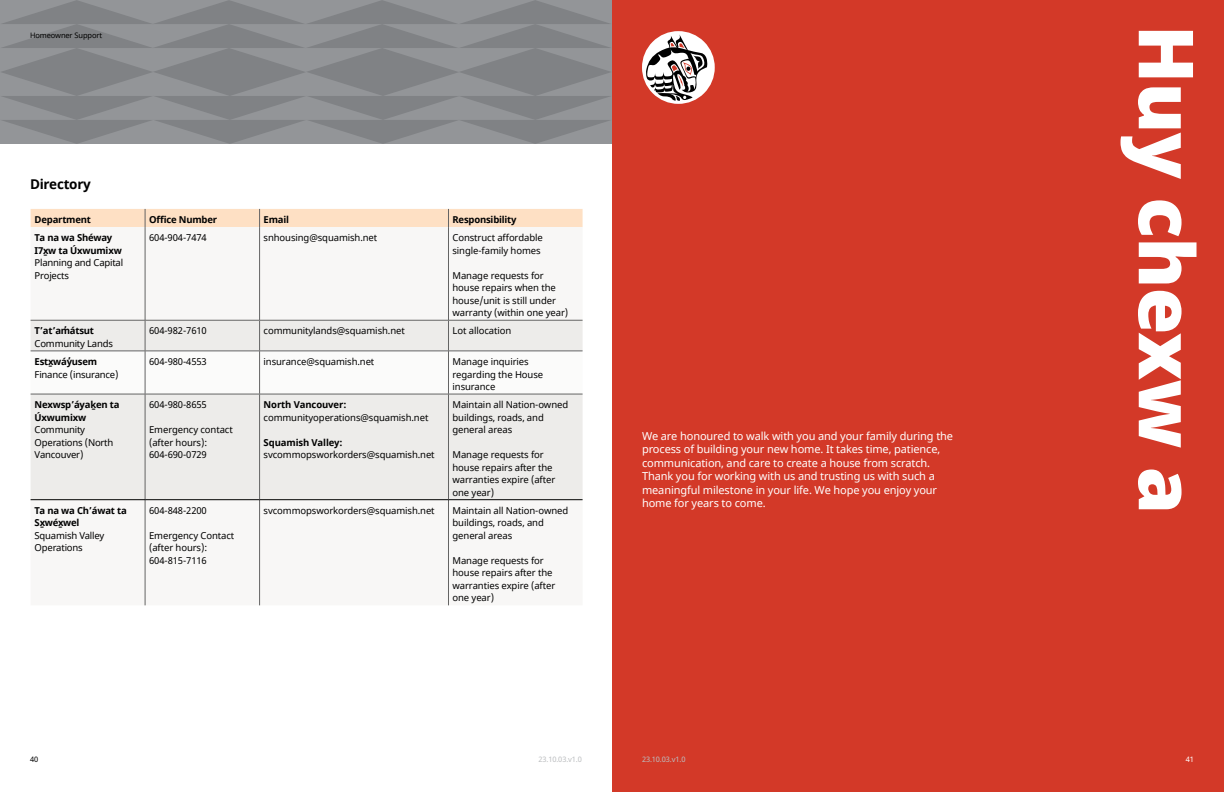
<style>
.page{position:relative;width:1224px;height:792px;background:#fff}
.page>*{position:absolute;margin:0;border:0;box-sizing:border-box;transform-origin:0 0}
.t1{font:900 76px "Noto Sans";letter-spacing:-.01em;color:#fff}
.t2{font:700 13.5px "Noto Sans";letter-spacing:-.02em;color:#000}
.t3{font:11px/13.5px "Noto Sans";letter-spacing:-.01em;color:#fff}
.t4{font:9.5px/12.5px "Noto Sans";letter-spacing:-.01em;color:#000}
.t5{font:700 9.5px/12.5px "Noto Sans";letter-spacing:-.02em;color:#000}
.t6{font:7.5px "Noto Sans";letter-spacing:-.015em;color:#bcbec0}
.t7{font:7.5px "Noto Sans";letter-spacing:-.015em;color:#000}
.t8{font:7.5px "Noto Sans";color:#fff}
</style>
<div class="page">
<div style="left:612px;top:0;width:612px;height:792px;background:#d33928"></div>
<svg style="left:642px;top:31px;width:73px;height:73px"></svg>
<div style="left:31px;top:227px;width:552px;height:378px;background:#f8f7f6"></div>
<div style="left:31px;top:321px;width:552px;height:178px;background:#edecea"></div>
<svg style="left:31px;top:352px;width:552px;height:42px"></svg>
<div style="left:31px;top:209px;width:552px;height:18px;background:#fee0c4"></div>
<hr style="left:145px;top:227px;width:1px;height:93px;background:#646464">
<hr style="left:259px;top:227px;width:1px;height:93px;background:#646464">
<hr style="left:448px;top:227px;width:1px;height:93px;background:#646464">
<hr style="left:31px;top:320px;width:114px;height:1px;background:#646464">
<hr style="left:145px;top:320px;width:115px;height:1px;background:#646464">
<hr style="left:145px;top:320px;width:1px;height:31px;background:#646464">
<hr style="left:260px;top:320px;width:188px;height:1px;background:#646464">
<hr style="left:259px;top:320px;width:1px;height:31px;background:#646464">
<hr style="left:448px;top:320px;width:135px;height:1px;background:#646464">
<hr style="left:448px;top:320px;width:1px;height:31px;background:#646464">
<hr style="left:31px;top:351px;width:114px;height:1px;background:#646464">
<hr style="left:145px;top:351px;width:115px;height:1px;background:#646464">
<hr style="left:145px;top:351px;width:1px;height:43px;background:#646464">
<hr style="left:260px;top:351px;width:188px;height:1px;background:#646464">
<hr style="left:259px;top:351px;width:1px;height:43px;background:#646464">
<hr style="left:448px;top:351px;width:135px;height:1px;background:#646464">
<hr style="left:448px;top:351px;width:1px;height:43px;background:#646464">
<hr style="left:31px;top:394px;width:114px;height:1px;background:#646464">
<hr style="left:145px;top:394px;width:115px;height:1px;background:#646464">
<hr style="left:145px;top:394px;width:1px;height:105px;background:#646464">
<hr style="left:260px;top:394px;width:188px;height:1px;background:#646464">
<hr style="left:259px;top:394px;width:1px;height:105px;background:#646464">
<hr style="left:448px;top:394px;width:135px;height:1px;background:#646464">
<hr style="left:448px;top:394px;width:1px;height:105px;background:#646464">
<hr style="left:145px;top:500px;width:1px;height:105px;background:#646464">
<hr style="left:259px;top:500px;width:1px;height:105px;background:#646464">
<hr style="left:448px;top:500px;width:1px;height:105px;background:#646464">
<hr style="left:31px;top:499px;width:114px;height:1px;background:#000">
<hr style="left:145px;top:499px;width:115px;height:1px;background:#000">
<hr style="left:260px;top:499px;width:188px;height:1px;background:#000">
<hr style="left:448px;top:499px;width:135px;height:1px;background:#000">
<svg style="left:0;top:0;width:612px;height:144px;background:#898b8e"></svg>
<p class="t7" style="left:30px;top:30px;width:74px">Homeowner Support</p>
<h1 class="t1" style="left:1224px;top:25px;width:491px;rotate:90deg">Huy chexw a</h1>
<h2 class="t2" style="left:30px;top:174px;width:62px">Directory</h2>
<p class="t5" style="left:35px;top:214px;width:58px">Department</p>
<p class="t5" style="left:149px;top:214px;width:70px">Office Number</p>
<p class="t5" style="left:264px;top:214px;width:27px">Email</p>
<p class="t5" style="left:453px;top:214px;width:66px">Responsibility</p>
<p class="t5" style="left:35px;top:232px;width:89px">Ta na wa Shéway<br>I7x̱w ta Úxwumixw</p>
<p class="t4" style="left:35px;top:257px;width:90px">Planning and Capital<br>Projects</p>
<p class="t4" style="left:149px;top:232px;width:59px">604-904-7474</p>
<p class="t4" style="left:264px;top:232px;width:115px">snhousing@squamish.net</p>
<p class="t4" style="left:453px;top:232px;width:92px">Construct affordable single-family homes</p>
<p class="t4" style="left:453px;top:269px;width:117px">Manage requests for house repairs when the house/unit is still under warranty (within one year)</p>
<p class="t5" style="left:35px;top:325px;width:61px">T’at’am̓ átsut</p>
<p class="t4" style="left:35px;top:338px;width:80px">Community Lands</p>
<p class="t4" style="left:149px;top:325px;width:59px">604-982-7610</p>
<p class="t4" style="left:264px;top:325px;width:143px">communitylands@squamish.net</p>
<p class="t4" style="left:453px;top:325px;width:60px">Lot allocation</p>
<p class="t5" style="left:35px;top:356px;width:64px">Estx̱wáy̓usem</p>
<p class="t4" style="left:35px;top:368px;width:85px">Finance (insurance)</p>
<p class="t4" style="left:149px;top:356px;width:59px">604-980-4553</p>
<p class="t4" style="left:264px;top:356px;width:112px">insurance@squamish.net</p>
<p class="t4" style="left:453px;top:356px;width:92px">Manage inquiries regarding the House insurance</p>
<p class="t5" style="left:35px;top:399px;width:86px">Nexwsp’áyaḵen ta<br>Úxwumixw</p>
<p class="t4" style="left:35px;top:424px;width:80px">Community<br>Operations (North<br>Vancouver)</p>
<p class="t5" style="left:264px;top:399px;width:84px">North Vancouver:</p>
<p class="t4" style="left:264px;top:411px;width:166px">communityoperations@squamish.net</p>
<p class="t5" style="left:264px;top:436px;width:81px">Squamish Valley:</p>
<p class="t4" style="left:264px;top:449px;width:173px">svcommopsworkorders@squamish.net</p>
<p class="t4" style="left:453px;top:399px;width:117px">Maintain all Nation-owned buildings, roads, and general areas</p>
<p class="t4" style="left:453px;top:449px;width:104px">Manage requests for house repairs after the warranties expire (after one year)</p>
<p class="t4" style="left:149px;top:399px;width:59px">604-980-8655</p>
<p class="t4" style="left:149px;top:424px;width:85px">Emergency contact (after hours):<br>604-690-0729</p>
<p class="t3" style="left:642px;top:429px;width:313px">We are honoured to walk with you and your family during the process of building your new home. It takes time, patience, communication, and care to create a house from scratch.<br>Thank you for working with us and trusting us with such a meaningful milestone in your life. We hope you enjoy your home for years to come.</p>
<p class="t5" style="left:35px;top:504px;width:94px">Ta na wa Ch’áwat ta<br>Sx̱wéx̱wel</p>
<p class="t4" style="left:35px;top:530px;width:71px">Squamish Valley<br>Operations</p>
<p class="t4" style="left:264px;top:505px;width:173px">svcommopsworkorders@squamish.net</p>
<p class="t4" style="left:453px;top:505px;width:117px">Maintain all Nation-owned buildings, roads, and general areas</p>
<p class="t4" style="left:453px;top:555px;width:104px">Manage requests for house repairs after the warranties expire (after one year)</p>
<p class="t4" style="left:149px;top:505px;width:59px">604-848-2200</p>
<p class="t4" style="left:149px;top:530px;width:87px">Emergency Contact (after hours):<br>604-815-7116</p>
<p class="t7" style="left:30px;top:754px;width:10px">40</p>
<p class="t6" style="left:538px;top:754px;width:45px">23.10.03.v1.0</p>
<p class="t6" style="left:642px;top:754px;width:45px">23.10.03.v1.0</p>
<p class="t8" style="left:1186px;top:754px;width:10px">41</p>
</div>
